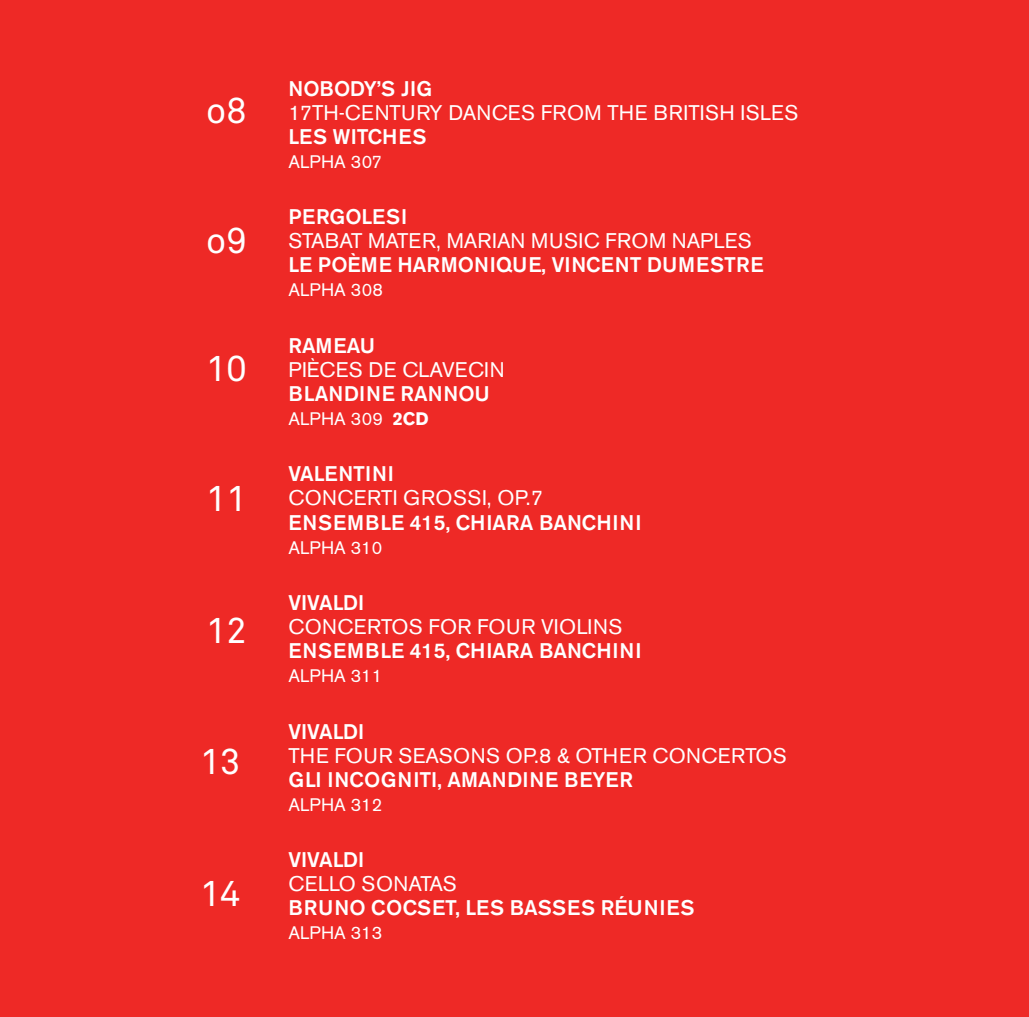
<style>
.page{position:relative;width:1029px;height:1017px;background:#fff}
.page>*{position:absolute;margin:0;border:0;box-sizing:border-box;transform-origin:0 0}
.t1{font:36px "Akkurat";color:#fff}
.interprete{font:21px "Akzidenz Grotesk BE";letter-spacing:.02em;color:#fff}
.interprete-2{font:500 21px "Akzidenz Grotesk BE";color:#fff}
.interprete-3{font:500 21px "Akzidenz Grotesk BE";letter-spacing:.02em;color:#fff}
.interprete-4{font:21px "Akzidenz Grotesk BE";color:#fff}
.interprete-5{font:500 21px "Akzidenz Grotesk BE";letter-spacing:.03em;color:#fff}
.interprete-6{font:18px "Akzidenz Grotesk BE";color:#fff}
.s1{font-weight:700}
</style>
<div class="page">
<div style="left:0;top:0;width:1028px;height:1016px;background:#ee2926"></div>
<p class="t1" style="left:206px;top:90px;width:42px">o8</p>
<p class="t1" style="left:206px;top:219px;width:42px">o9</p>
<p class="t1" style="left:206px;top:347px;width:42px">10</p>
<p class="t1" style="left:206px;top:477px;width:42px">11</p>
<p class="t1" style="left:206px;top:608px;width:42px">12</p>
<p class="t1" style="left:200px;top:740px;width:42px">13</p>
<p class="t1" style="left:200px;top:872px;width:42px">14</p>
<p class="interprete-2" style="left:288px;top:75px;width:145px">NOBODY’S JIG</p>
<p class="interprete" style="left:288px;top:100px;width:511px">17TH-CENTURY DANCES FROM THE BRITISH ISLES</p>
<p class="interprete-2" style="left:288px;top:123px;width:139px">LES WITCHES</p>
<p class="interprete-6" style="left:288px;top:151px;width:95px">ALPHA 307</p>
<p class="interprete-2" style="left:288px;top:204px;width:120px">PERGOLESI</p>
<p class="interprete-4" style="left:288px;top:228px;width:465px">STABAT MATER, MARIAN MUSIC FROM NAPLES</p>
<p class="interprete-2" style="left:288px;top:252px;width:476px">LE POÈME HARMONIQUE, VINCENT DUMESTRE</p>
<p class="interprete-6" style="left:288px;top:279px;width:96px">ALPHA 308</p>
<p class="interprete-2" style="left:288px;top:332px;width:88px">RAMEAU</p>
<p class="interprete" style="left:288px;top:357px;width:218px">PIÈCES DE CLAVECIN</p>
<p class="interprete-2" style="left:288px;top:380px;width:203px">BLANDINE RANNOU</p>
<p class="interprete-6" style="left:288px;top:408px;width:141px">ALPHA 309 <span class="s1">2CD</span></p>
<p class="interprete-2" style="left:288px;top:461px;width:107px">VALENTINI</p>
<p class="interprete" style="left:288px;top:485px;width:256px">CONCERTI GROSSI, OP.7</p>
<p class="interprete-3" style="left:288px;top:509px;width:354px">ENSEMBLE 415, CHIARA BANCHINI</p>
<p class="interprete-6" style="left:288px;top:536px;width:95px">ALPHA 310</p>
<p class="interprete-2" style="left:288px;top:589px;width:77px">VIVALDI</p>
<p class="interprete" style="left:288px;top:614px;width:335px">CONCERTOS FOR FOUR VIOLINS</p>
<p class="interprete-3" style="left:288px;top:637px;width:354px">ENSEMBLE 415, CHIARA BANCHINI</p>
<p class="interprete-6" style="left:288px;top:665px;width:95px">ALPHA 311</p>
<p class="interprete-2" style="left:288px;top:718px;width:77px">VIVALDI</p>
<p class="interprete" style="left:288px;top:742px;width:500px">THE FOUR SEASONS OP.8 &amp; OTHER CONCERTOS</p>
<p class="interprete-3" style="left:288px;top:766px;width:346px">GLI INCOGNITI, AMANDINE BEYER</p>
<p class="interprete-6" style="left:288px;top:793px;width:95px">ALPHA 312</p>
<p class="interprete-2" style="left:288px;top:846px;width:77px">VIVALDI</p>
<p class="interprete-4" style="left:288px;top:871px;width:170px">CELLO SONATAS</p>
<p class="interprete-5" style="left:288px;top:894px;width:407px">BRUNO COCSET, LES BASSES RÉUNIES</p>
<p class="interprete-6" style="left:288px;top:922px;width:95px">ALPHA 313</p>
</div>
